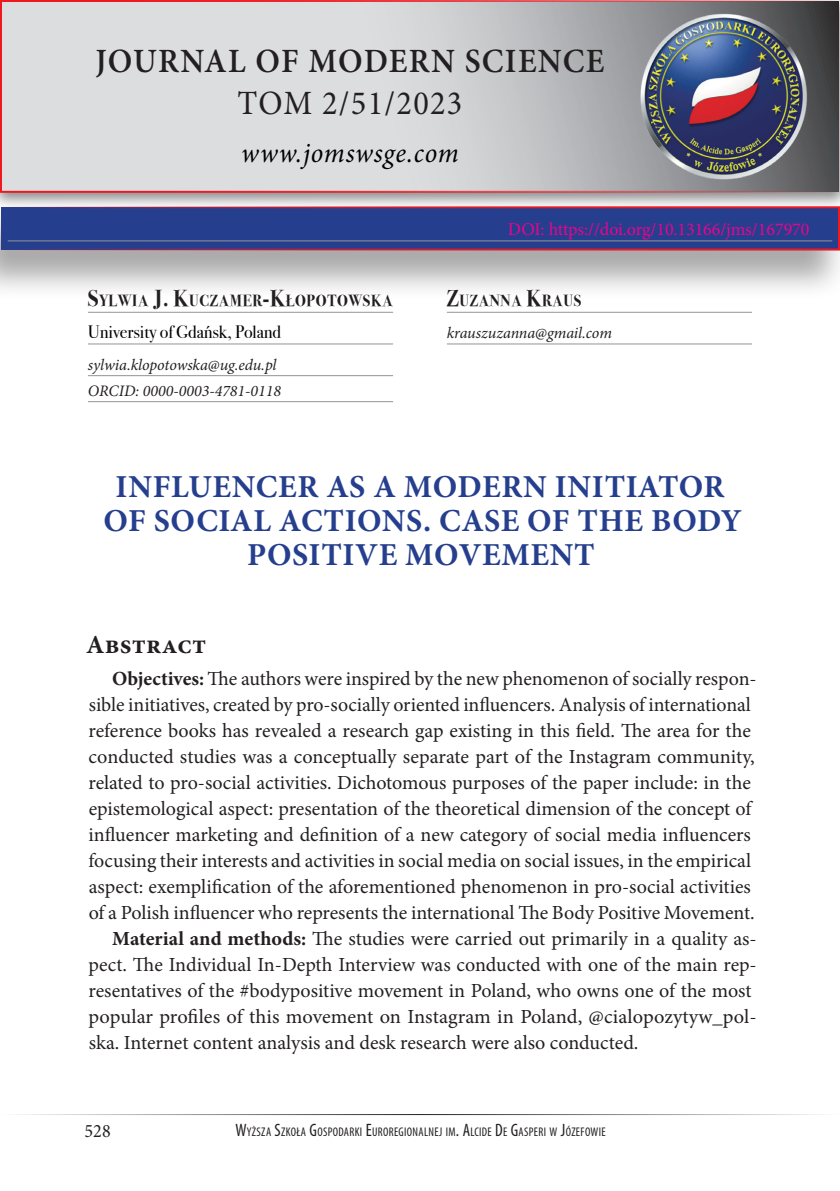
<style>
.page{position:relative;width:840px;height:1191px;background:#fff}
.page>*{position:absolute;margin:0;border:0;box-sizing:border-box;transform-origin:0 0}
.JoMS_szary{font:600 34px "Minion Pro";letter-spacing:.04em;color:#231f20;scale:.95 1}
.JoMS_szary-2{font:34px "Minion Pro";letter-spacing:.04em;color:#231f20;scale:.95 1}
.Tytuł_-ARTICLE{font:700 32px/34px "Minion Pro";letter-spacing:.02em;color:#253f8e;text-align:center}
.JoMS_szary-3{font:italic 28px "Minion Pro";letter-spacing:.03em;color:#000;scale:.95 1}
.Tytuł_-_ABSTRACT{font:700 26px "Minion Pro";letter-spacing:.01em;color:#231f20}
.Abstract_ANG{font:20px/26px "Minion Pro";color:#231f20}
.t1{font:300 condensed 20px "Myriad Pro";letter-spacing:.02em;color:#231f20;scale:.95 1}
.t2{font:19px "Minion Pro";color:#231f20;scale:.95 1}
.Ramka_autorska_-_afiliacja{font:18px "Minion Pro";letter-spacing:-.005em;color:#ed028c}
.Ramka_autorska_-_afiliacja-2{font:18px "Bodoni Svty Two ITCTT";letter-spacing:-.005em;color:#000}
.Ramka_autorska_-_autor{font:700 16.2px "Bodoni Svty Two ITCTT";letter-spacing:.045em;color:#231f20;scale:.95 1}
.Ramka_autorska_-_email{font:italic 16px "Minion Pro";letter-spacing:-.01em;color:#231f20}
.Ramka_autorska_-_ORCID{font:italic 16px "Minion Pro";color:#231f20}
.t3{font:condensed 12.6px "Myriad Pro";letter-spacing:.03em;color:#231f20;scale:.95 1}
.s1{font-size:23px}
.s2{font-weight:700}
.s3{font-size:18px}
</style>
<div class="page">
<hr style="left:0;top:1114px;width:839px;height:1px;background:#231f20">
<hr style="left:88px;top:312px;width:305px;height:1px;background:#939598">
<hr style="left:88px;top:344px;width:305px;height:1px;background:#939598">
<hr style="left:88px;top:375px;width:305px;height:1px;background:#939598">
<hr style="left:88px;top:401px;width:305px;height:1px;background:#939598">
<hr style="left:446px;top:312px;width:305px;height:1px;background:#939598">
<hr style="left:446px;top:344px;width:305px;height:1px;background:#939598">
<div style="left:0;top:0;width:839px;height:210px;background:#636366;opacity:.75"></div>
<svg style="left:3px;top:3px;width:833px;height:187px"></svg>
<div style="left:0;top:0;width:839px;height:193px;border:2px solid #ee1821"></div>
<div style="left:0;top:207px;width:839px;height:94px;background:#231f20;opacity:.39"></div>
<div style="left:1px;top:207px;width:837px;height:42px;background:#253f8e"></div>
<hr style="left:8px;top:240px;width:823px;height:1px;background:#939598">
<div style="left:0;top:206px;width:839px;height:44px;border:2px solid #ee1821"></div>
<img style="left:637px;top:11px;width:171px;height:171px">
<p class="JoMS_szary" style="left:95px;top:38px;width:537px">JOURNAL OF MODERN SCIENCE</p>
<p class="JoMS_szary-2" style="left:237px;top:80px;width:238px">TOM 2/51/2023</p>
<p class="JoMS_szary-3" style="left:241px;top:134px;width:230px">www.jomswsge.com</p>
<p class="t1" style="left:241px;top:51px;width:377px">SYLWIA JOANNA KUCZAMER-KŁOPOTOWSKA, ZUZANNA KRAUS</p>
<p class="Ramka_autorska_-_autor" style="left:88px;top:287px;width:322px"><span class="s1">S</span>YLWIA <span class="s1">J. K</span>UCZAMER<span class="s1">-K</span>ŁOPOTOWSKA</p>
<p class="Ramka_autorska_-_afiliacja-2" style="left:88px;top:317px;width:194px">University of Gdańsk, Poland</p>
<p class="Ramka_autorska_-_email" style="left:88px;top:354px;width:190px">sylwia.klopotowska@ug.edu.pl</p>
<p class="Ramka_autorska_-_ORCID" style="left:88px;top:380px;width:194px">ORCID: 0000-0003-4781-0118</p>
<p class="Ramka_autorska_-_afiliacja" style="left:507px;top:217px;width:303px">DOI: https://doi.org/10.13166/jms/167970</p>
<p class="Ramka_autorska_-_autor" style="left:446px;top:287px;width:143px"><span class="s1">Z</span>UZANNA <span class="s1">K</span>RAUS</p>
<p class="Ramka_autorska_-_email" style="left:446px;top:322px;width:166px">krauszuzanna@gmail.com</p>
<p class="Tytuł_-ARTICLE" style="left:103px;top:469px;width:639px">INFLUENCER AS A MODERN INITIATOR<br>OF SOCIAL ACTIONS. CASE OF THE BODY<br>POSITIVE MOVEMENT</p>
<p class="Tytuł_-_ABSTRACT" style="left:86px;top:626px;width:122px">Abstract</p>
<p class="Abstract_ANG" style="left:88px;top:665px;width:669px;text-indent:24px"><span class="s2">Objectives:</span> The authors were inspired by the new phenomenon of socially respon&shy;sible initiatives, created by pro-socially oriented influencers. Analysis of international reference books has revealed a research gap existing in this field. The area for the conducted studies was a conceptually separate part of the Instagram community, related to pro-social activities. Dichotomous purposes of the paper include: in the epistemological aspect: presentation of the theoretical dimension of the concept of influencer marketing and definition of a new category of social media influencers focusing their interests and activities in social media on social issues, in the empirical aspect: exemplification of the aforementioned phenomenon in pro-social activities of a Polish influencer who represents the international The Body Positive Movement.</p>
<p class="Abstract_ANG" style="left:88px;top:925px;width:669px;text-indent:24px"><span class="s2">Material and methods:</span> The studies were carried out primarily in a quality as&shy;pect. The Individual In-Depth Interview was conducted with one of the main rep&shy;resentatives of the #bodypositive movement in Poland, who owns one of the most popular profiles of this movement on Instagram in Poland, @cialopozytyw_pol&shy;ska. Internet content analysis and desk research were also conducted.</p>
<p class="t2" style="left:85px;top:1118px;width:29px">528</p>
<p class="t3" style="left:235px;top:1124px;width:390px"><span class="s3">W</span>YŻSZA <span class="s3">S</span>ZKOŁA <span class="s3">G</span>OSPODARKI <span class="s3">E</span>UROREGIONALNEJ IM<span class="s3">. A</span>LCIDE <span class="s3">D</span>E <span class="s3">G</span>ASPERI W <span class="s3">J</span>ÓZEFOWIE</p>
</div>
